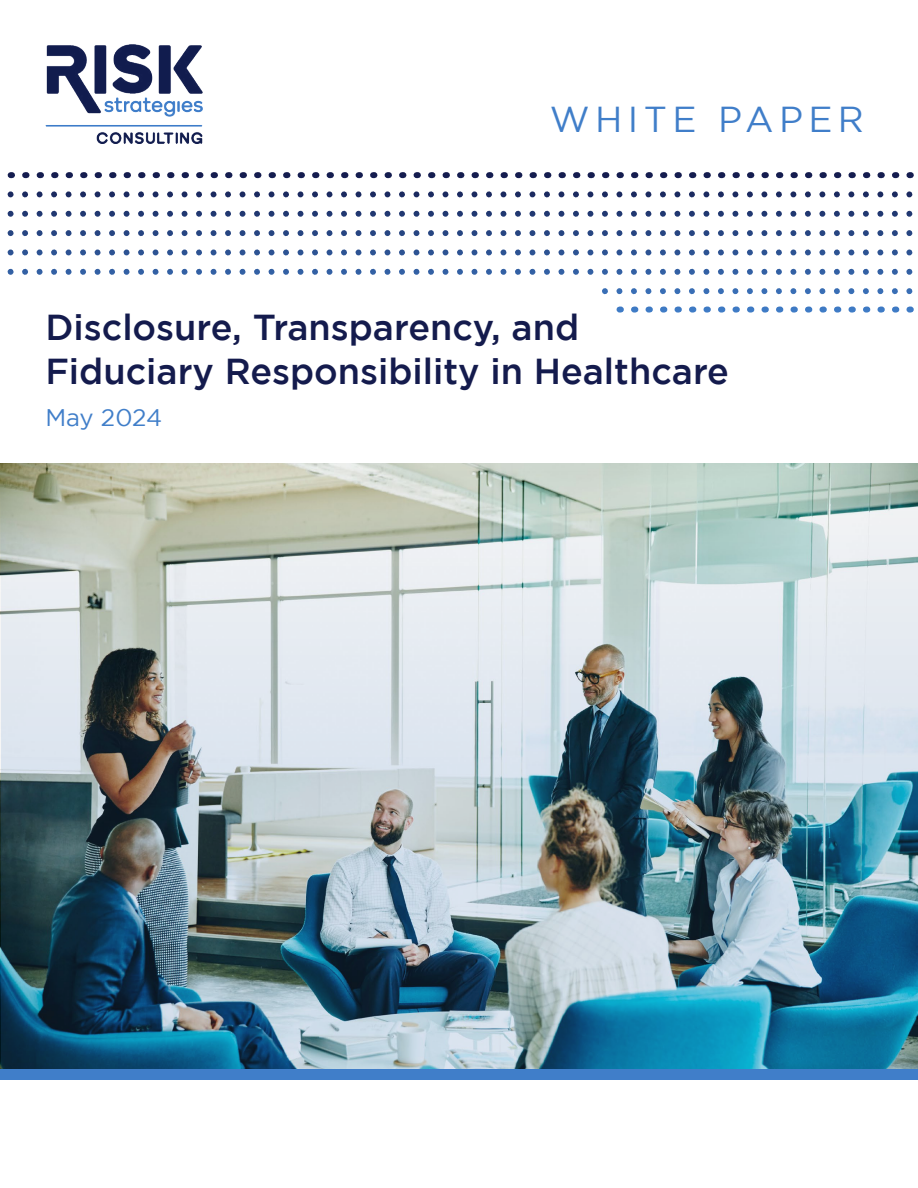
<style>
.page{position:relative;width:918px;height:1188px;background:#fff}
.page>*{position:absolute;margin:0;border:0;box-sizing:border-box;transform-origin:0 0}
.t1{font:500 36px/43.2px "Gotham";color:#141b4d}
.t2{font:36px "Gotham";letter-spacing:.15em;color:#407ec9}
.t3{font:24px "Gotham";letter-spacing:-.01em;color:#407ec9}
</style>
<div class="page">
<svg style="left:877px;top:194px;width:6px;height:101px"></svg>
<svg style="left:863px;top:194px;width:6px;height:101px"></svg>
<svg style="left:848px;top:194px;width:6px;height:101px"></svg>
<svg style="left:834px;top:194px;width:6px;height:101px"></svg>
<svg style="left:892px;top:194px;width:6px;height:101px"></svg>
<svg style="left:906px;top:194px;width:6px;height:101px"></svg>
<svg style="left:790px;top:194px;width:6px;height:101px"></svg>
<svg style="left:776px;top:194px;width:6px;height:101px"></svg>
<svg style="left:761px;top:194px;width:6px;height:101px"></svg>
<svg style="left:747px;top:194px;width:6px;height:101px"></svg>
<svg style="left:805px;top:194px;width:6px;height:101px"></svg>
<svg style="left:819px;top:194px;width:6px;height:101px"></svg>
<svg style="left:703px;top:194px;width:6px;height:101px"></svg>
<svg style="left:689px;top:194px;width:6px;height:101px"></svg>
<svg style="left:674px;top:194px;width:6px;height:101px"></svg>
<svg style="left:660px;top:194px;width:6px;height:101px"></svg>
<svg style="left:718px;top:194px;width:6px;height:101px"></svg>
<svg style="left:732px;top:194px;width:6px;height:101px"></svg>
<svg style="left:616px;top:194px;width:6px;height:101px"></svg>
<svg style="left:631px;top:194px;width:6px;height:101px"></svg>
<svg style="left:645px;top:194px;width:6px;height:101px"></svg>
<svg style="left:8px;top:194px;width:6px;height:81px"></svg>
<svg style="left:22px;top:194px;width:6px;height:81px"></svg>
<svg style="left:37px;top:194px;width:6px;height:81px"></svg>
<svg style="left:51px;top:194px;width:557px;height:101px"></svg>
<img style="left:45px;top:44px;width:157px;height:100px">
<div style="left:1px;top:281px;width:53px;height:37px;background:#fff"></div>
<div style="left:0;top:1069px;width:918px;height:11px;background:#407ec9"></div>
<img style="left:1px;top:466px;width:917px;height:603px">
<p class="t2" style="left:550px;top:99px;width:316px">WHITE PAPER</p>
<p class="t1" style="left:45px;top:305px;width:685px">Disclosure, Transparency, and<br>Fiduciary Responsibility in Healthcare</p>
<p class="t3" style="left:45px;top:404px;width:118px">May 2024</p>
</div>
